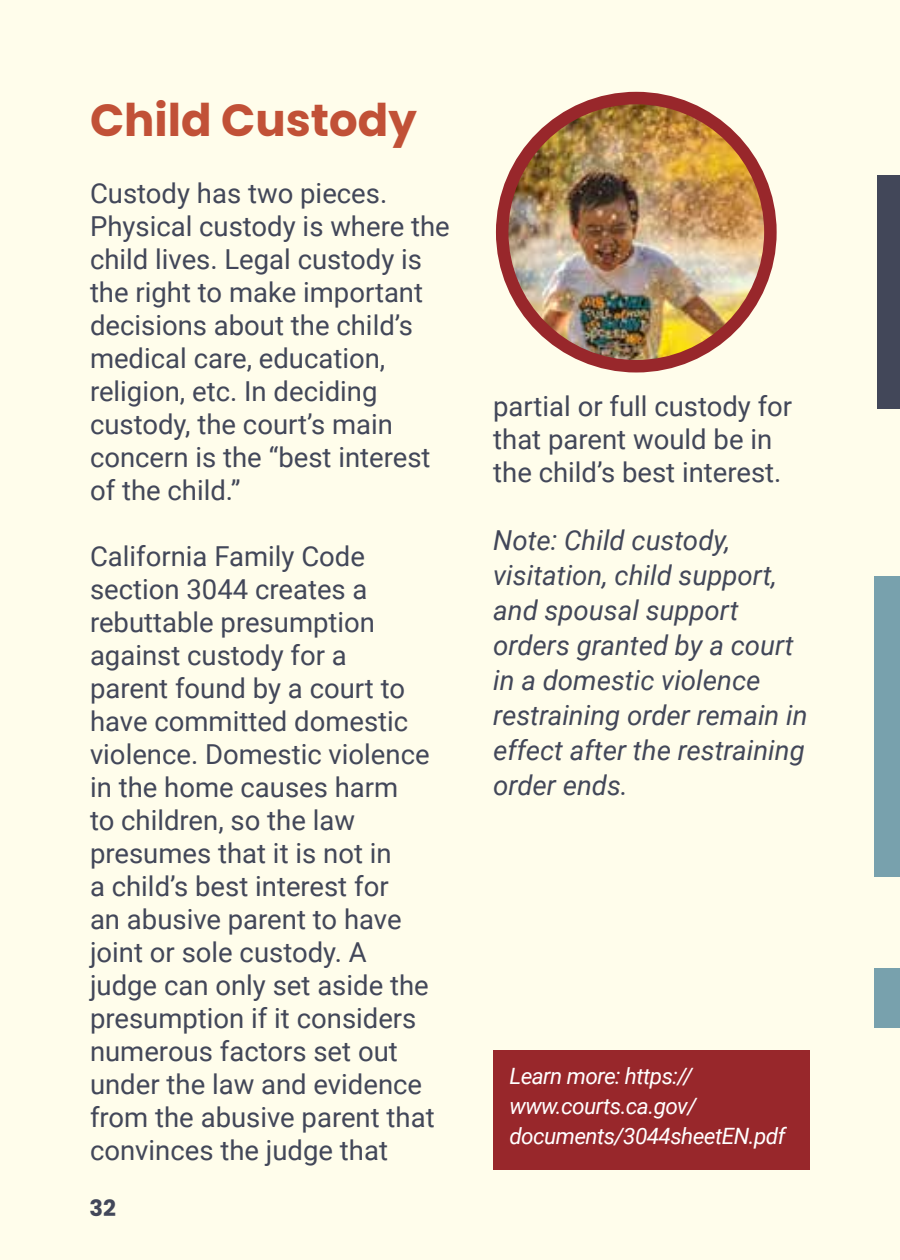
<style>
.page{position:relative;width:900px;height:1260px;background:#fffdeb}
.page>*{position:absolute;margin:0;border:0;box-sizing:border-box;transform-origin:0 0}
.t1{font:700 45px "Poppins";color:#c15137}
.t2{font:27.5px/33px "Roboto";color:#424759}
.t3{font:italic 27.5px/35px "Roboto";color:#424759}
.t4{font:italic 22.5px/30px "Roboto";letter-spacing:-.025em;color:#fff}
.t5{font:700 22.5px "Poppins";color:#424759}
</style>
<div class="page">
<div style="left:493px;top:1050px;width:317px;height:120px;background:#98272b"></div>
<img style="left:502px;top:98px;width:268px;height:268px;border-radius:134px">
<div style="left:496px;top:92px;width:281px;height:280px;border:12px solid #98272b;border-radius:50%"></div>
<div style="left:875px;top:576px;width:25px;height:300px;background:#78a1ad"></div>
<div style="left:875px;top:968px;width:25px;height:60px;background:#78a1ad"></div>
<div style="left:878px;top:175px;width:22px;height:234px;background:#424759"></div>
<h1 class="t1" style="left:90px;top:94px;width:328px">Child Custody</h1>
<p class="t2" style="left:90px;top:176px;width:361px">Custody has two pieces.<br>Physical custody is where the child lives. Legal custody is the right to make important decisions about the child’s medical care, education, religion, etc. In deciding custody, the court’s main concern is the “best interest of the child.”</p>
<p class="t2" style="left:90px;top:539px;width:346px">California Family Code section 3044 creates a rebuttable presumption against custody for a<br>parent found by a court to have committed domestic violence. Domestic violence in the home causes harm<br>to children, so the law presumes that it is not in<br>a child’s best interest for<br>an abusive parent to have joint or sole custody. A judge can only set aside the presumption if it considers numerous factors set out under the law and evidence from the abusive parent that convinces the judge that</p>
<p class="t5" style="left:89px;top:1195px;width:28px">32</p>
<p class="t2" style="left:493px;top:388px;width:301px">partial or full custody for that parent would be in the child’s best interest.</p>
<p class="t3" style="left:493px;top:521px;width:316px">Note: Child custody, visitation, child support, and spousal support orders granted by a court in a domestic violence restraining order remain in effect after the restraining order ends.</p>
<p class="t4" style="left:509px;top:1060px;width:278px">Learn more: https:// www.courts.ca.gov/ documents/3044sheetEN.pdf</p>
</div>
